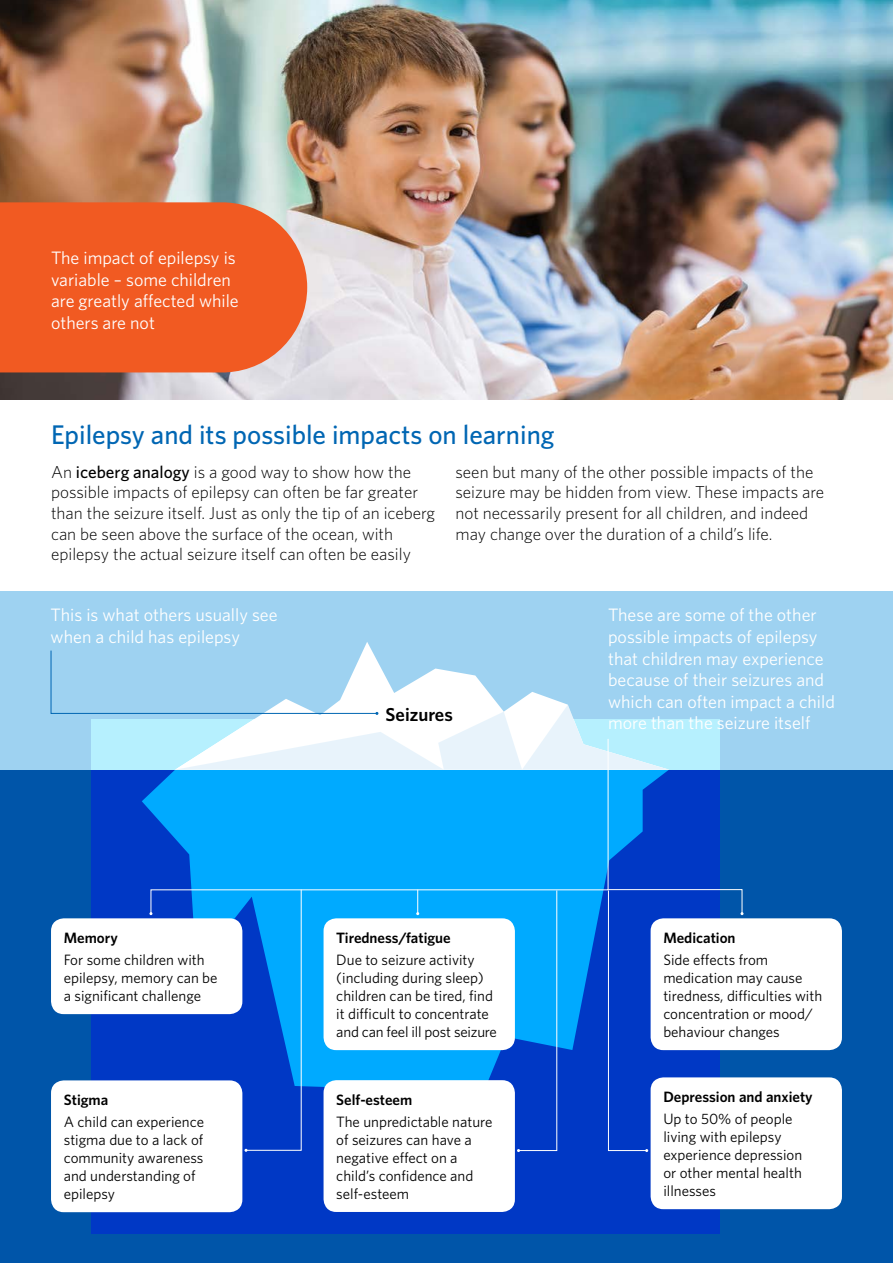
<style>
.page{position:relative;width:893px;height:1263px;background:#fff}
.page>*{position:absolute;margin:0;border:0;box-sizing:border-box;transform-origin:0 0}
.t1{font:500 27px "Whitney";color:#0066b3}
.t2{font:600 18.75px "Whitney";color:#000}
.t3{font:18px/21.6px "Whitney";color:#fff}
.t4{font:300 17.25px/20.7px "Whitney";color:#000}
.t5{font:15px/18px "Whitney";color:#000}
.t6{font:600 15px "Whitney";color:#000}
.s1{font-weight:500}
</style>
<div class="page">
<div style="left:0;top:770px;width:893px;height:493px;background:#0055a9"></div>
<div style="left:0;top:591px;width:893px;height:179px;background:#9ed2f1"></div>
<img style="left:91px;top:719px;width:628px;height:514px">
<svg style="left:142px;top:770px;width:527px;height:413px;background:#0161da"></svg>
<img style="left:0;top:0;width:893px;height:400px">
<div style="left:51px;top:918px;width:191px;height:96px;background:#fff;border-radius:13px"></div>
<div style="left:651px;top:1077px;width:191px;height:132px;background:#fff;border-radius:13px"></div>
<div style="left:324px;top:1080px;width:191px;height:132px;background:#fff;border-radius:13px"></div>
<div style="left:324px;top:918px;width:191px;height:132px;background:#fff;border-radius:13px"></div>
<div style="left:51px;top:1080px;width:191px;height:132px;background:#fff;border-radius:13px"></div>
<div style="left:651px;top:918px;width:191px;height:132px;background:#fff;border-radius:13px"></div>
<svg style="left:50px;top:650px;width:619px;height:120px"></svg>
<svg style="left:150px;top:738px;width:459px;height:176px;background:#2db3fb"></svg>
<svg style="left:416px;top:890px;width:3px;height:25px"></svg>
<svg style="left:244px;top:889px;width:58px;height:263px;background:#0667dc"></svg>
<svg style="left:607px;top:889px;width:136px;height:263px"></svg>
<svg style="left:517px;top:890px;width:41px;height:262px;background:#077ee7"></svg>
<div style="left:0;top:202px;width:307px;height:170px;background:#f15a22"></div>
<p class="t3" style="left:51px;top:246px;width:189px">The impact of epilepsy is variable – some children are greatly affected while others are not</p>
<h1 class="t1" style="left:51px;top:418px;width:505px">Epilepsy and its possible impacts on learning</h1>
<p class="t4" style="left:51px;top:461px;width:386px">An <span class="s1">iceberg analogy</span> is a good way to show how the possible impacts of epilepsy can often be far greater than the seizure itself. Just as only the tip of an iceberg can be seen above the surface of the ocean, with epilepsy the actual seizure itself can often be easily</p>
<p class="t4" style="left:455px;top:461px;width:370px">seen but many of the other possible impacts of the seizure may be hidden from view. These impacts are not necessarily present for all children, and indeed may change over the duration of a child’s life.</p>
<p class="t3" style="left:51px;top:604px;width:228px">This is what others usually see when a child has epilepsy</p>
<p class="t2" style="left:386px;top:702px;width:69px">Seizures</p>
<p class="t6" style="left:64px;top:928px;width:55px">Memory</p>
<p class="t5" style="left:64px;top:951px;width:155px">For some children with epilepsy, memory can be a significant challenge</p>
<p class="t6" style="left:64px;top:1090px;width:46px">Stigma</p>
<p class="t5" style="left:64px;top:1113px;width:142px">A child can experience stigma due to a lack of community awareness and understanding of epilepsy</p>
<p class="t6" style="left:336px;top:928px;width:116px">Tiredness/fatigue</p>
<p class="t5" style="left:336px;top:951px;width:162px">Due to seizure activity (including during sleep) children can be tired, find it difficult to concentrate and can feel ill post seizure</p>
<p class="t6" style="left:336px;top:1090px;width:78px">Self-esteem</p>
<p class="t5" style="left:336px;top:1112px;width:158px">The unpredictable nature of seizures can have a negative effect on a child’s confidence and self-esteem</p>
<p class="t3" style="left:608px;top:604px;width:228px">These are some of the other possible impacts of epilepsy that children may experience because of their seizures and which can often impact a child more than the seizure itself</p>
<p class="t6" style="left:663px;top:928px;width:74px">Medication</p>
<p class="t5" style="left:663px;top:951px;width:160px">Side effects from medication may cause tiredness, difficulties with concentration or mood/ behaviour changes</p>
<p class="t6" style="left:663px;top:1087px;width:151px">Depression and anxiety</p>
<p class="t5" style="left:663px;top:1110px;width:140px">Up to 50% of people living with epilepsy experience depression or other mental health illnesses</p>
</div>
